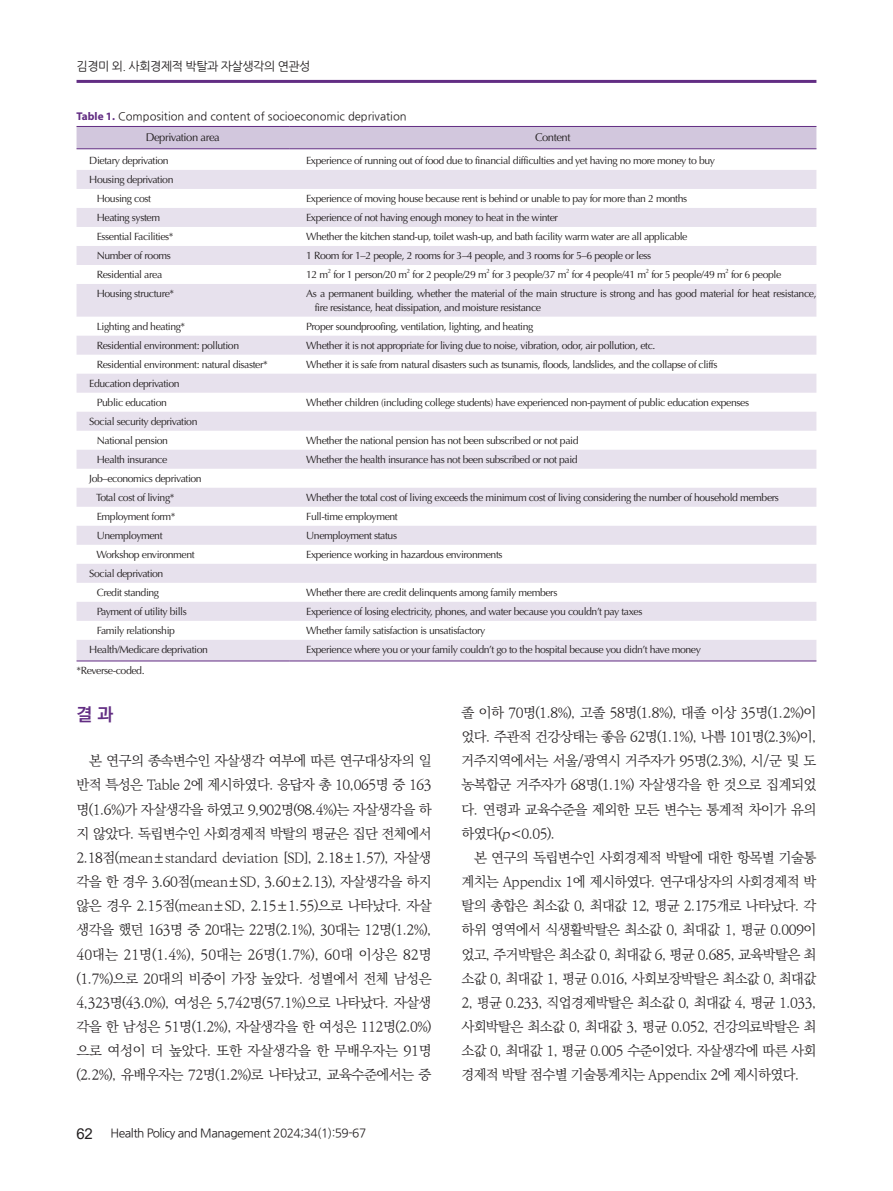
<style>
.page{position:relative;width:893px;height:1191px;background:#fff}
.page>*{position:absolute;margin:0;border:0;box-sizing:border-box;transform-origin:0 0}
.t1{font:700 18px "Ko Pub World Dotum";color:#622d83}
.t2{font:13.8px/24.2px "Ko Pub World Batang PL";letter-spacing:-.04em;color:#231f20;text-align:justify}
.t3{font:12px "Nanum Gothic";letter-spacing:-.04em;color:#231f20}
.t4{font:11.25px "Nanum Gothic";color:#231f20}
.t5{font:11.25px "Optima LT Std";letter-spacing:-.04em;color:#231f20}
.t6{font:10.5px/19px "Optima LT Std";letter-spacing:-.04em;color:#231f20}
.t7{font:6.15px "Optima LT Std";color:#231f20}
.s1{font-family:"Myriad Pro";font-weight:700;color:#622d83}
.s2{font-family:"Arial";font-size:15px}
.s3{font-style:italic}
.s4{font-family:"Iowan Old Style BT"}
</style>
<div class="page">
<hr style="left:77px;top:80px;width:739px;height:3px;background:#622d83">
<div style="left:77px;top:127px;width:739px;height:21px;background:#d2c7dd"></div>
<svg style="left:77px;top:170px;width:739px;height:490px;fill:#e7e1ed"></svg>
<hr style="left:77px;top:126px;width:212px;height:1px;background:#622d83">
<hr style="left:289px;top:126px;width:527px;height:1px;background:#622d83">
<hr style="left:77px;top:148px;width:212px;height:1px;background:#622d83">
<hr style="left:289px;top:148px;width:527px;height:1px;background:#622d83">
<hr style="left:77px;top:660px;width:212px;height:1px;background:#622d83">
<hr style="left:289px;top:660px;width:527px;height:1px;background:#622d83">
<p class="t3" style="left:77px;top:60px;width:236px">김경미 외. 사회경제적 박탈과 자살생각의 연관성</p>
<p class="t4" style="left:77px;top:111px;width:332px"><span class="s1">Table 1.</span> Composition and content of socioeconomic deprivation</p>
<p class="t5" style="left:146px;top:131px;width:76px">Deprivation area</p>
<p class="t5" style="left:535px;top:131px;width:37px">Content</p>
<p class="t6" style="left:89px;top:151px;width:81px">Dietary deprivation</p>
<p class="t6" style="left:306px;top:151px;width:410px">Experience of running out of food due to financial difficulties and yet having no more money to buy</p>
<p class="t6" style="left:97px;top:170px;width:78px;text-indent:-7px">Housing deprivation<br>Housing cost</p>
<p class="t6" style="left:306px;top:189px;width:383px">Experience of moving house because rent is behind or unable to pay for more than 2 months</p>
<p class="t6" style="left:97px;top:208px;width:65px">Heating system</p>
<p class="t6" style="left:306px;top:208px;width:253px">Experience of not having enough money to heat in the winter</p>
<p class="t6" style="left:97px;top:227px;width:78px">Essential Facilities*</p>
<p class="t6" style="left:306px;top:227px;width:383px">Whether the kitchen stand-up, toilet wash-up, and bath facility warm water are all applicable</p>
<p class="t6" style="left:97px;top:246px;width:76px">Number of rooms</p>
<p class="t6" style="left:306px;top:246px;width:347px">1 Room for 1–2 people, 2 rooms for 3–4 people, and 3 rooms for 5–6 people or less</p>
<p class="t6" style="left:97px;top:265px;width:67px">Residential area</p>
<p class="t6" style="left:306px;top:265px;width:24px">12 m</p>
<p class="t7" style="left:328px;top:267px;width:5px">2</p>
<p class="t6" style="left:333px;top:265px;width:75px">for 1 person/20 m</p>
<p class="t7" style="left:407px;top:267px;width:5px">2</p>
<p class="t6" style="left:413px;top:265px;width:76px">for 2 people/29 m</p>
<p class="t7" style="left:486px;top:267px;width:5px">2</p>
<p class="t6" style="left:492px;top:265px;width:76px">for 3 people/37 m</p>
<p class="t7" style="left:566px;top:267px;width:5px">2</p>
<p class="t6" style="left:572px;top:265px;width:76px">for 4 people/41 m</p>
<p class="t7" style="left:646px;top:267px;width:5px">2</p>
<p class="t6" style="left:651px;top:265px;width:76px">for 5 people/49 m</p>
<p class="t7" style="left:725px;top:267px;width:5px">2</p>
<p class="t6" style="left:731px;top:265px;width:52px">for 6 people</p>
<p class="t6" style="left:97px;top:284px;width:79px">Housing structure*</p>
<p class="t6" style="left:315px;top:287px;width:504px;line-height:13.6px;text-indent:-9px">As a permanent building, whether the material of the main structure is strong and has good material for heat resistance, fire resistance, heat dissipation, and moisture resistance</p>
<p class="t6" style="left:97px;top:317px;width:90px">Lighting and heating*</p>
<p class="t6" style="left:306px;top:317px;width:229px">Proper soundproofing, ventilation, lighting, and heating</p>
<p class="t6" style="left:97px;top:336px;width:144px">Residential environment: pollution</p>
<p class="t6" style="left:306px;top:336px;width:351px">Whether it is not appropriate for living due to noise, vibration, odor, air pollution, etc.</p>
<p class="t6" style="left:97px;top:355px;width:173px">Residential environment: natural disaster*</p>
<p class="t6" style="left:306px;top:355px;width:413px">Whether it is safe from natural disasters such as tsunamis, floods, landslides, and the collapse of cliffs</p>
<p class="t6" style="left:89px;top:374px;width:92px;text-align:center">Education deprivation<br>Public education</p>
<p class="t6" style="left:306px;top:393px;width:444px">Whether children (including college students) have experienced non-payment of public education expenses</p>
<p class="t6" style="left:97px;top:412px;width:102px;text-indent:-7px">Social security deprivation<br>National pension</p>
<p class="t6" style="left:306px;top:431px;width:274px">Whether the national pension has not been subscribed or not paid</p>
<p class="t6" style="left:97px;top:450px;width:72px">Health insurance</p>
<p class="t6" style="left:306px;top:450px;width:273px">Whether the health insurance has not been subscribed or not paid</p>
<p class="t6" style="left:96px;top:469px;width:107px;text-indent:-7px">Job–economics deprivation<br>Total cost of living*</p>
<p class="t6" style="left:306px;top:488px;width:474px">Whether the total cost of living exceeds the minimum cost of living considering the number of household members</p>
<p class="t6" style="left:97px;top:507px;width:80px">Employment form*</p>
<p class="t6" style="left:306px;top:507px;width:93px">Full-time employment</p>
<p class="t6" style="left:97px;top:526px;width:67px">Unemployment</p>
<p class="t6" style="left:306px;top:526px;width:92px">Unemployment status</p>
<p class="t6" style="left:96px;top:545px;width:100px">Workshop environment</p>
<p class="t6" style="left:306px;top:545px;width:198px">Experience working in hazardous environments</p>
<p class="t6" style="left:89px;top:564px;width:76px;text-align:center">Social deprivation<br>Credit standing</p>
<p class="t6" style="left:306px;top:583px;width:253px">Whether there are credit delinquents among family members</p>
<p class="t6" style="left:97px;top:602px;width:92px">Payment of utility bills</p>
<p class="t6" style="left:306px;top:602px;width:338px">Experience of losing electricity, phones, and water because you couldn’t pay taxes</p>
<p class="t6" style="left:97px;top:621px;width:80px">Family relationship</p>
<p class="t6" style="left:306px;top:621px;width:181px">Whether family satisfaction is unsatisfactory</p>
<p class="t6" style="left:89px;top:640px;width:120px">Health/Medicare deprivation</p>
<p class="t6" style="left:306px;top:640px;width:396px">Experience where you or your family couldn’t go to the hospital because you didn’t have money</p>
<p class="t6" style="left:77px;top:661px;width:70px">*Reverse-coded.</p>
<h1 class="t1" style="left:77px;top:701px;width:38px">결 과</h1>
<p class="t2" style="left:77px;top:749px;width:357px;text-indent:13px">본 연구의 종속변수인 자살생각 여부에 따른 연구대상자의 일 반적 특성은 Table 2에 제시하였다. 응답자 총 10,065명 중 163 명(1.6%)가 자살생각을 하였고 9,902명(98.4%)는 자살생각을 하 지 않았다. 독립변수인 사회경제적 박탈의 평균은 집단 전체에서 2.18점(mean±standard deviation [SD], 2.18±1.57), 자살생 각을 한 경우 3.60점(mean±SD, 3.60±2.13), 자살생각을 하지 않은 경우 2.15점(mean±SD, 2.15±1.55)으로 나타났다. 자살 생각을 했던 163명 중 20대는 22명(2.1%), 30대는 12명(1.2%), 40대는 21명(1.4%), 50대는 26명(1.7%), 60대 이상은 82명 (1.7%)으로 20대의 비중이 가장 높았다. 성별에서 전체 남성은 4,323명(43.0%), 여성은 5,742명(57.1%)으로 나타났다. 자살생 각을 한 남성은 51명(1.2%), 자살생각을 한 여성은 112명(2.0%) 으로 여성이 더 높았다. 또한 자살생각을 한 무배우자는 91명 (2.2%), 유배우자는 72명(1.2%)로 나타났고, 교육수준에서는 중</p>
<p class="t3" style="left:77px;top:1127px;width:291px"><span class="s2">62</span> Health Policy and Management 2024;34(1):59-67</p>
<h2 class="t2" style="left:461px;top:701px;width:357px">졸 이하 70명(1.8%), 고졸 58명(1.8%), 대졸 이상 35명(1.2%)이 었다. 주관적 건강상태는 좋음 62명(1.1%), 나쁨 101명(2.3%)이, 거주지역에서는 서울/광역시 거주자가 95명(2.3%), 시/군 및 도 농복합군 거주자가 68명(1.1%) 자살생각을 한 것으로 집계되었 다. 연령과 교육수준을 제외한 모든 변수는 통계적 차이가 유의 하였다(<span class="s3">p</span><span class="s4">&lt;</span>0.05).</h2>
<p class="t2" style="left:461px;top:845px;width:357px;text-indent:13px">본 연구의 독립변수인 사회경제적 박탈에 대한 항목별 기술통 계치는 Appendix 1에 제시하였다. 연구대상자의 사회경제적 박 탈의 총합은 최소값 0, 최대값 12, 평균 2.175개로 나타났다. 각 하위 영역에서 식생활박탈은 최소값 0, 최대값 1, 평균 0.009이 었고, 주거박탈은 최소값 0, 최대값 6, 평균 0.685, 교육박탈은 최 소값 0, 최대값 1, 평균 0.016, 사회보장박탈은 최소값 0, 최대값 2, 평균 0.233, 직업경제박탈은 최소값 0, 최대값 4, 평균 1.033, 사회박탈은 최소값 0, 최대값 3, 평균 0.052, 건강의료박탈은 최 소값 0, 최대값 1, 평균 0.005 수준이었다. 자살생각에 따른 사회 경제적 박탈 점수별 기술통계치는 Appendix 2에 제시하였다.</p>
</div>
